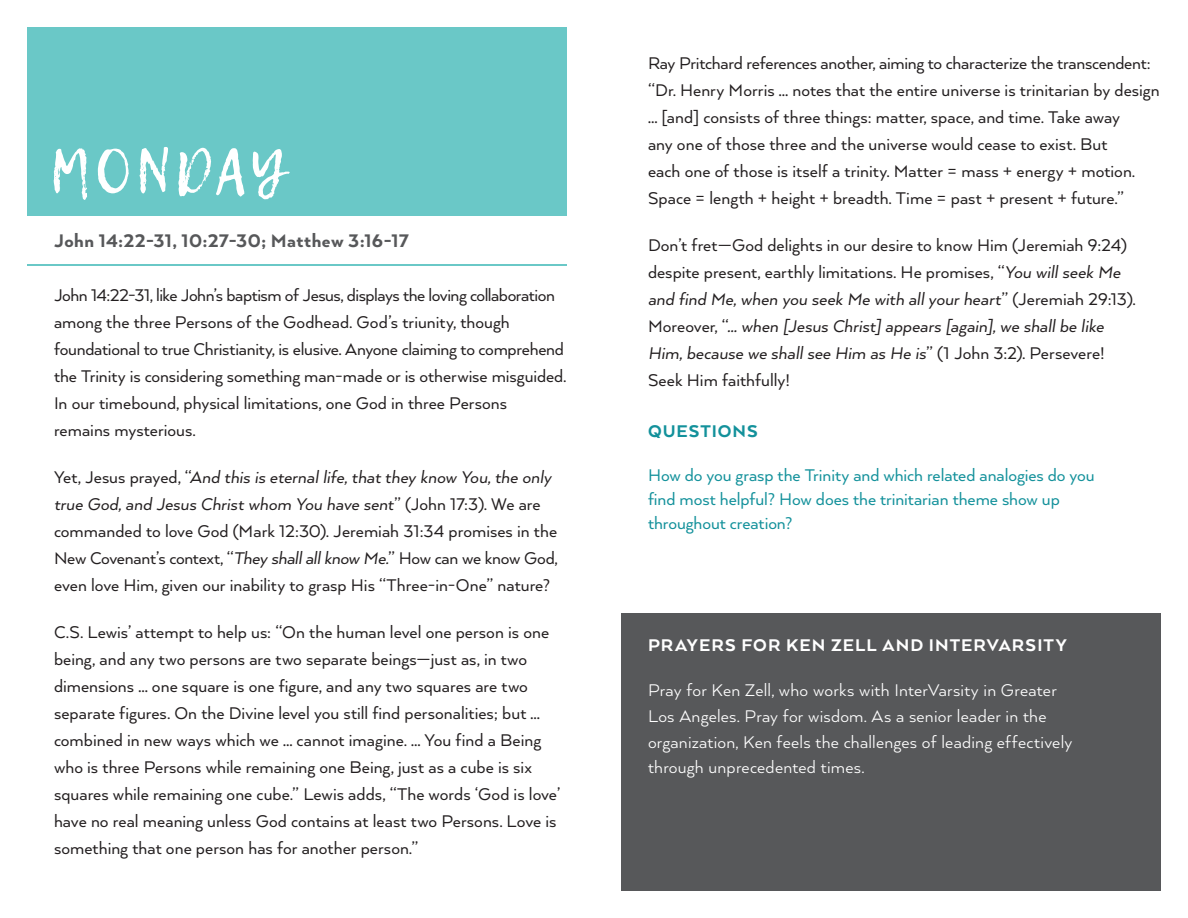
<style>
.page{position:relative;width:1188px;height:918px;background:#fff}
.page>*{position:absolute;margin:0;border:0;box-sizing:border-box;transform-origin:0 0}
.t1{font:60px "Lemon Tuesday";letter-spacing:.06em;color:#fff}
.t2{font:800 21px "Arquitecta";letter-spacing:.02em;color:#57585a}
.t3{font:19.5px/27px "Arquitecta";color:#231f20}
.t4{font:19.5px/25.5px "Arquitecta";letter-spacing:.01em;color:#fff}
.t5{font:19.5px/24px "Arquitecta";letter-spacing:-.005em;color:#13919b}
.t6{font:800 19.5px "Arquitecta";letter-spacing:.055em;color:#fff}
.t7{font:800 19.5px "Arquitecta";letter-spacing:.05em;color:#13919b}
.s1{font-style:italic}
</style>
<div class="page">
<div style="left:27px;top:27px;width:540px;height:189px;background:#6ac8c7"></div>
<div style="left:621px;top:613px;width:540px;height:278px;background:#57585a"></div>
<hr style="left:27px;top:264px;width:539px;height:1px;background:#6ac8c7">
<h1 class="t1" style="left:50px;top:137px;width:237px">MONDAY</h1>
<p class="t2" style="left:54px;top:228px;width:356px">John 14:22-31, 10:27-30; Matthew 3:16-17</p>
<p class="t3" style="left:54px;top:281px;width:514px">John 14:22-31, like John’s baptism of Jesus, displays the loving collaboration among the three Persons of the Godhead. God’s triunity, though foundational to true Christianity, is elusive. Anyone claiming to comprehend the Trinity is considering something man-made or is otherwise misguided.<br>In our timebound, physical limitations, one God in three Persons remains mysterious.</p>
<p class="t3" style="left:54px;top:463px;width:505px">Yet, Jesus prayed, “<span class="s1">And this is eternal life, that they know You, the only true God, and Jesus Christ whom You have sent</span>” (John 17:3). We are commanded to love God (Mark 12:30). Jeremiah 31:34 promises in the New Covenant’s context, “<span class="s1">They shall all know Me.</span>” How can we know God, even love Him, given our inability to grasp His “Three-in-One” nature?</p>
<p class="t3" style="left:54px;top:618px;width:508px">C.S. Lewis’ attempt to help us: “On the human level one person is one being, and any two persons are two separate beings—just as, in two dimensions … one square is one figure, and any two squares are two separate figures. On the Divine level you still find personalities; but … combined in new ways which we … cannot imagine. … You find a Being who is three Persons while remaining one Being, just as a cube is six squares while remaining one cube.” Lewis adds, “The words ‘God is love’ have no real meaning unless God contains at least two Persons. Love is something that one person has for another person.”</p>
<p class="t3" style="left:648px;top:49px;width:513px">Ray Pritchard references another, aiming to characterize the transcendent: “Dr. Henry Morris … notes that the entire universe is trinitarian by design … [and] consists of three things: matter, space, and time. Take away<br>any one of those three and the universe would cease to exist. But<br>each one of those is itself a trinity. Matter = mass + energy + motion.<br>Space = length + height + breadth. Time = past + present + future.”</p>
<p class="t3" style="left:648px;top:231px;width:489px">Don’t fret—God delights in our desire to know Him (Jeremiah 9:24) despite present, earthly limitations. He promises, “<span class="s1">You will seek Me and find Me, when you seek Me with all your heart</span>” (Jeremiah 29:13).<br>Moreover, “<span class="s1">… when [Jesus Christ] appears [again], we shall be like Him, because we shall see Him as He is</span>” (1 John 3:2). Persevere!<br>Seek Him faithfully!</p>
<p class="t7" style="left:648px;top:419px;width:111px">QUESTIONS</p>
<p class="t5" style="left:648px;top:463px;width:448px">How do you grasp the Trinity and which related analogies do you find most helpful? How does the trinitarian theme show up throughout creation?</p>
<p class="t6" style="left:648px;top:633px;width:420px">PRAYERS FOR KEN ZELL AND INTERVARSITY</p>
<p class="t4" style="left:648px;top:677px;width:426px">Pray for Ken Zell, who works with InterVarsity in Greater Los Angeles. Pray for wisdom. As a senior leader in the organization, Ken feels the challenges of leading effectively through unprecedented times.</p>
</div>
